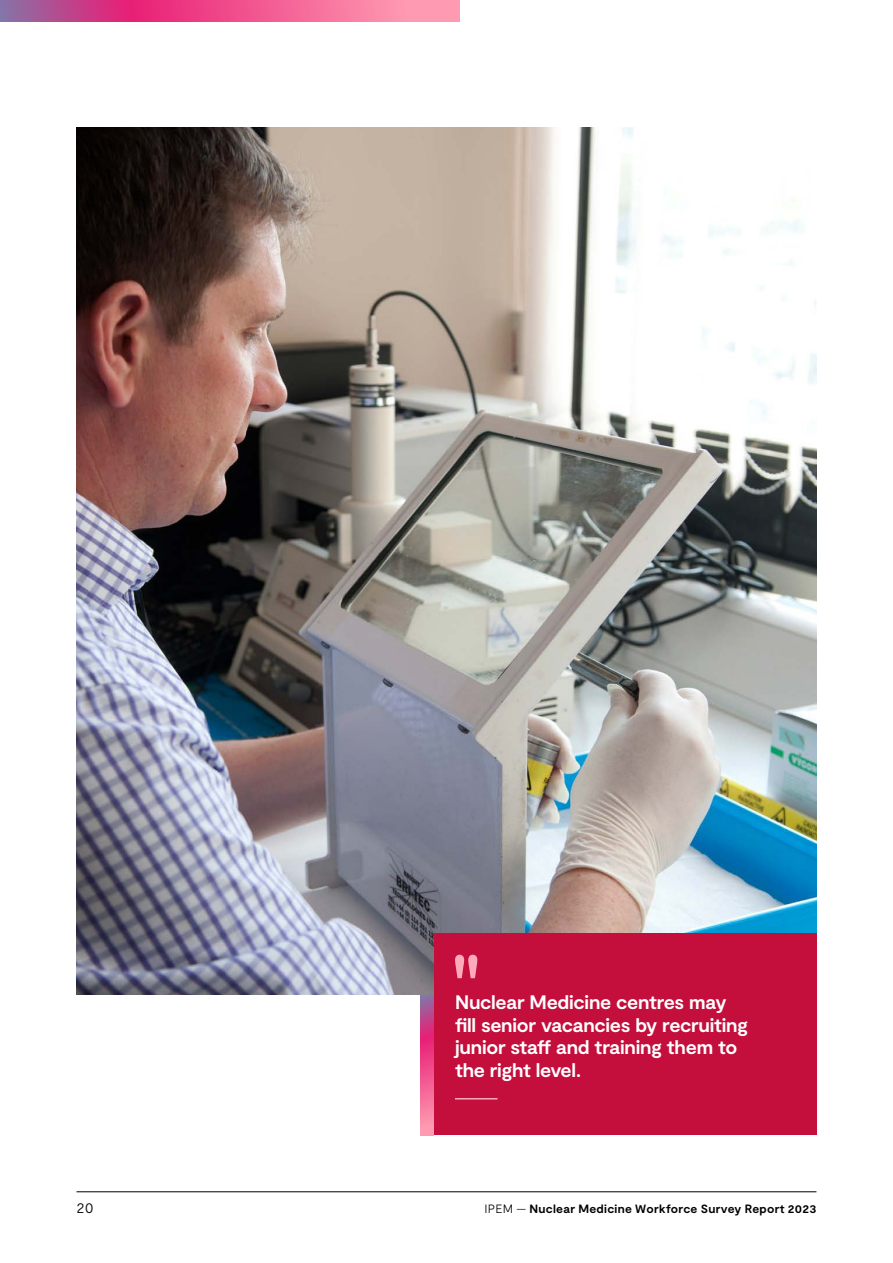
<style>
.page{position:relative;width:893px;height:1263px;background:#fff}
.page>*{position:absolute;margin:0;border:0;box-sizing:border-box;transform-origin:0 0}
.t1{font:700 19.5px/22.5px "Moderat";letter-spacing:-.015em;color:#fff}
.t2{font:300 15px "Moderat";color:#000}
.t3{font:700 12px "Moderat";letter-spacing:.025em;color:#000}
.s1{font-weight:300}
</style>
<div class="page">
<svg style="left:421px;top:994px;width:13px;height:141px"></svg>
<img style="left:77px;top:128px;width:739px;height:866px">
<div style="left:434px;top:933px;width:382px;height:202px;background:#c40e3c"></div>
<hr style="left:455px;top:1098px;width:42px;height:1px;background:#feaabd">
<svg style="left:455px;top:955px;width:22px;height:23px"></svg>
<svg style="left:0;top:0;width:459px;height:21px"></svg>
<hr style="left:77px;top:1191px;width:739px;height:1px;background:#000">
<p class="t1" style="left:455px;top:992px;width:295px">Nuclear Medicine centres may fill senior vacancies by recruiting junior staff and training them to the right level.</p>
<p class="t2" style="left:77px;top:1199px;width:19px">20</p>
<p class="t3" style="left:484px;top:1202px;width:334px"><span class="s1">IPEM —</span> Nuclear Medicine Workforce Survey Report 2023</p>
</div>
